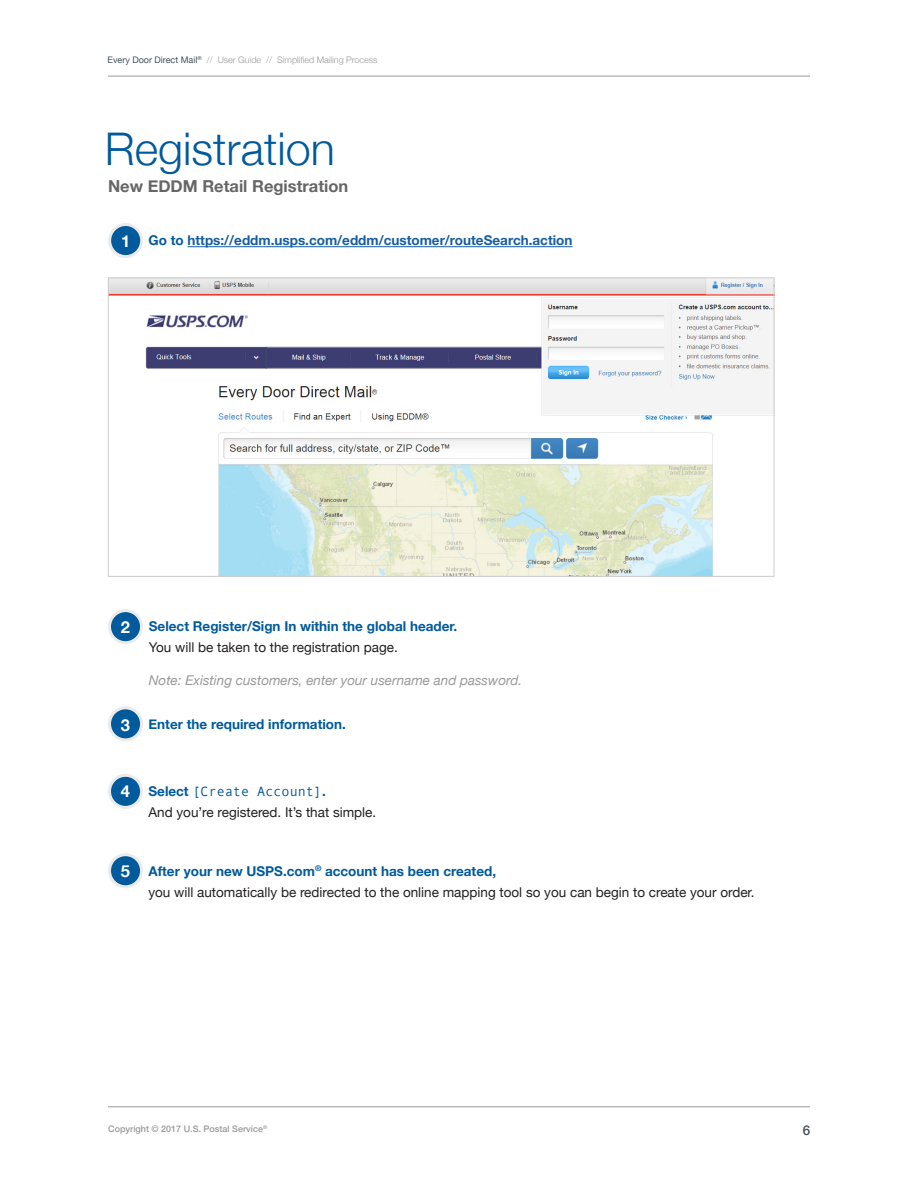
<style>
.page{position:relative;width:918px;height:1188px;background:#fff}
.page>*{position:absolute;margin:0;border:0;box-sizing:border-box;transform-origin:0 0}
.section_title{font:300 45px "Helvetica Neue";color:#005a9c}
.subsection_title{font:700 16.5px "Helvetica Neue";color:#666}
.t1{font:700 16.5px "Helvetica Neue";color:#fff}
.t2{font:13.5px "Helvetica Neue";color:#231f20}
.circle_step{font:700 13.5px "Helvetica Neue";color:#005a9c}
.circle_step-2{font:700 13.5px "Helvetica Neue";color:#175d9e}
.note_grey_italic{font:italic 13.5px "Helvetica Neue";color:#999}
.circle_step-3{font:13.5px "Andale Mono";color:#005a9c}
.t3{font:500 13.5px "Helvetica Neue";color:#41525c}
.t4{font:300 9px "Helvetica Neue";color:#999}
.t5{font:500 9px "Helvetica Neue";color:#999}
.s1{font-weight:400;color:#41525c}
.s2{color:#005a9c}
.s3{font-family:"Helvetica Neue";font-weight:700}
</style>
<div class="page">
<hr style="left:108px;top:76px;width:702px;height:1px;background:#999">
<hr style="left:108px;top:1106px;width:702px;height:1px;background:#999">
<hr style="left:188px;top:246px;width:385px;height:1px;background:#175d9e">
<img style="left:110px;top:280px;width:662px;height:295px">
<div style="left:110px;top:225px;width:32px;height:32px;background:#005a9c;border-radius:50%"></div>
<div style="left:108px;top:223px;width:35px;height:35px;border:3px solid #ebebeb;border-radius:50%"></div>
<div style="left:110px;top:611px;width:32px;height:32px;background:#005a9c;border-radius:50%"></div>
<div style="left:108px;top:609px;width:35px;height:35px;border:3px solid #ebebeb;border-radius:50%"></div>
<div style="left:110px;top:708px;width:32px;height:32px;background:#005a9c;border-radius:50%"></div>
<div style="left:108px;top:706px;width:35px;height:35px;border:3px solid #ebebeb;border-radius:50%"></div>
<div style="left:110px;top:775px;width:32px;height:32px;background:#005a9c;border-radius:50%"></div>
<div style="left:108px;top:774px;width:35px;height:35px;border:3px solid #ebebeb;border-radius:50%"></div>
<div style="left:110px;top:855px;width:32px;height:32px;background:#005a9c;border-radius:50%"></div>
<div style="left:108px;top:853px;width:35px;height:35px;border:3px solid #ebebeb;border-radius:50%"></div>
<p class="t4" style="left:108px;top:52px;width:271px"><span class="s1">Every Door Direct Mail</span><sup>®</sup> // User Guide // Simplified Mailing Process</p>
<p class="section_title" style="left:105px;top:113px;width:232px">Registration</p>
<p class="subsection_title" style="left:108px;top:173px;width:242px">New EDDM Retail Registration</p>
<p class="t1" style="left:121px;top:228px;width:11px">1</p>
<p class="circle_step-2" style="left:148px;top:230px;width:426px"><span class="s2">Go to</span> https://eddm.usps.com/eddm/customer/routeSearch.action</p>
<p class="t1" style="left:121px;top:614px;width:11px">2</p>
<p class="t1" style="left:121px;top:712px;width:11px">3</p>
<p class="circle_step" style="left:149px;top:616px;width:310px">Select Register/Sign In within the global header.</p>
<p class="t2" style="left:149px;top:638px;width:251px">You will be taken to the registration page.</p>
<p class="note_grey_italic" style="left:149px;top:671px;width:375px">Note: Existing customers, enter your username and password.</p>
<p class="circle_step" style="left:148px;top:714px;width:199px">Enter the required information.</p>
<p class="t1" style="left:121px;top:778px;width:11px">4</p>
<p class="t1" style="left:121px;top:859px;width:11px">5</p>
<p class="circle_step-3" style="left:148px;top:782px;width:179px"><span class="s3">Select</span> [Create Account]<span class="s3">.</span></p>
<p class="t2" style="left:148px;top:802px;width:229px">And you’re registered. It’s that simple.</p>
<p class="circle_step" style="left:148px;top:860px;width:349px">After your new USPS.com<sup>®</sup> account has been created,</p>
<p class="t2" style="left:148px;top:882px;width:608px">you will automatically be redirected to the online mapping tool so you can begin to create your order.</p>
<p class="t5" style="left:108px;top:1122px;width:161px">Copyright © 2017 U.S. Postal Service<sup>®</sup></p>
<p class="t3" style="left:803px;top:1120px;width:9px">6</p>
</div>
